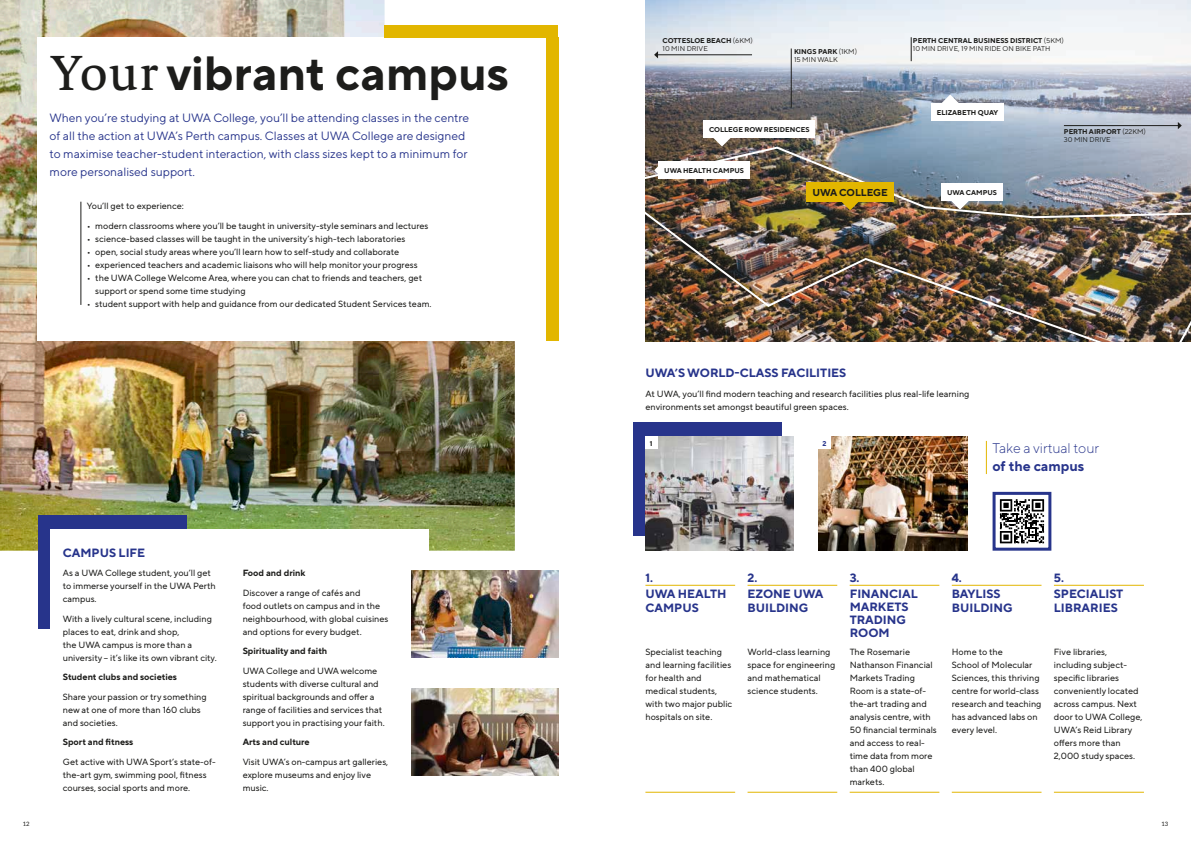
<style>
.page{position:relative;width:1191px;height:842px;background:#fff}
.page>*{position:absolute;margin:0;border:0;box-sizing:border-box;transform-origin:0 0}
.t1{font:700 48px "TT Norms Pro";color:#1d1d1b}
.t2{font:300 14px "TT Norms Pro";color:#27348b}
.t3{font:700 14px "TT Norms Pro";color:#27348b}
.t4{font:12px/18px "TT Norms Pro";color:#27348b}
.t5{font:700 12px/15.9px "TT Norms Pro";color:#27348b}
.t6{font:700 10px "TT Norms Pro";color:#1d1d1b}
.t7{font:9px/13px "TT Norms Pro";color:#1d1d1b}
.t8{font:700 9px "TT Norms Pro";color:#1d1d1b}
.t9{font:7px/8px "TT Norms Pro";color:#1d1d1b}
.t10{font:700 7px "TT Norms Pro";color:#1d1d1b}
.t11{font:700 7px "TT Norms Pro";color:#27348b}
.t12{font:6px "Lato";color:#1d1d1b}
.s1{font-family:"Novel Pro";font-weight:400}
.s2{font-weight:700}
</style>
<div class="page">
<img style="left:0;top:0;width:515px;height:551px">
<div style="left:37px;top:37px;width:509px;height:304px;background:#fff"></div>
<div style="left:546px;top:37px;width:12px;height:304px;background:#e2b600"></div>
<div style="left:384px;top:25px;width:174px;height:12px;background:#e2b600"></div>
<img style="left:645px;top:0;width:546px;height:146px">
<div style="left:931px;top:103px;width:72px;height:17px;background:#fff"></div>
<svg style="left:941px;top:95px;width:18px;height:8px"></svg>
<hr style="left:657px;top:55px;width:95px;height:1px;background:#1d1d1b">
<svg style="left:654px;top:51px;width:4px;height:7px"></svg>
<hr style="left:791px;top:49px;width:1px;height:59px;background:#1d1d1b">
<svg style="left:911px;top:37px;width:1px;height:24px"></svg>
<hr style="left:1064px;top:125px;width:114px;height:1px;background:#1d1d1b">
<svg style="left:1177px;top:122px;width:4px;height:7px"></svg>
<img style="left:645px;top:146px;width:546px;height:196px">
<div style="left:806px;top:182px;width:87px;height:20px;background:#e2b600"></div>
<svg style="left:841px;top:202px;width:18px;height:8px"></svg>
<div style="left:658px;top:162px;width:91px;height:17px;background:#fff"></div>
<div style="left:703px;top:120px;width:112px;height:18px;background:#fff"></div>
<div style="left:941px;top:184px;width:61px;height:17px;background:#fff"></div>
<svg style="left:713px;top:138px;width:17px;height:9px"></svg>
<svg style="left:951px;top:201px;width:17px;height:9px"></svg>
<div style="left:38px;top:515px;width:148px;height:113px;background:#27348b"></div>
<div style="left:50px;top:530px;width:378px;height:284px;background:#fff"></div>
<div style="left:632px;top:422px;width:149px;height:114px;background:#27348b"></div>
<img style="left:645px;top:436px;width:149px;height:114px">
<img style="left:818px;top:436px;width:149px;height:114px">
<hr style="left:645px;top:585px;width:90px;height:1px;background:#e2b600">
<hr style="left:645px;top:792px;width:90px;height:1px;background:#e2b600">
<hr style="left:747px;top:585px;width:90px;height:1px;background:#e2b600">
<hr style="left:747px;top:792px;width:90px;height:1px;background:#e2b600">
<hr style="left:849px;top:585px;width:90px;height:1px;background:#e2b600">
<hr style="left:849px;top:792px;width:90px;height:1px;background:#e2b600">
<hr style="left:951px;top:585px;width:90px;height:1px;background:#e2b600">
<hr style="left:951px;top:792px;width:90px;height:1px;background:#e2b600">
<hr style="left:1054px;top:585px;width:90px;height:1px;background:#e2b600">
<hr style="left:1054px;top:792px;width:90px;height:1px;background:#e2b600">
<div style="left:818px;top:436px;width:13px;height:13px;background:#fff"></div>
<div style="left:645px;top:436px;width:12px;height:13px;background:#fff"></div>
<hr style="left:986px;top:441px;width:1px;height:33px;background:#e2b600">
<svg style="left:1000px;top:499px;width:44px;height:44px"></svg>
<div style="left:992px;top:492px;width:59px;height:59px;border:3px solid #27348b"></div>
<img style="left:411px;top:570px;width:147px;height:87px">
<img style="left:411px;top:688px;width:147px;height:87px">
<hr style="left:81px;top:202px;width:1px;height:103px;background:#1d1d1b">
<h1 class="t1" style="left:50px;top:38px;width:460px"><span class="s1">Your</span> vibrant campus</h1>
<p class="t4" style="left:50px;top:108px;width:421px">When you’re studying at UWA College, you’ll be attending classes in the centre of all the action at UWA’s Perth campus. Classes at UWA College are designed to maximise teacher-student interaction, with class sizes kept to a minimum for more personalised support.</p>
<p class="t7" style="left:87px;top:199px;width:99px">You’ll get to experience:</p>
<p class="t7" style="left:87px;top:218px;width:343px">• modern classrooms where you’ll be taught in university-style seminars and lectures</p>
<p class="t7" style="left:87px;top:231px;width:320px">• science-based classes will be taught in the university’s high-tech laboratories</p>
<p class="t7" style="left:87px;top:244px;width:314px">• open, social study areas where you’ll learn how to self-study and collaborate</p>
<p class="t7" style="left:87px;top:257px;width:332px">• experienced teachers and academic liaisons who will help monitor your progress</p>
<p class="t7" style="left:95px;top:270px;width:328px;text-indent:-9px">• the UWA College Welcome Area, where you can chat to friends and teachers, get support or spend some time studying</p>
<p class="t7" style="left:87px;top:296px;width:346px">• student support with help and guidance from our dedicated Student Services team.</p>
<h3 class="t5" style="left:63px;top:544px;width:84px">CAMPUS LIFE</h3>
<p class="t7" style="left:63px;top:566px;width:154px">As a UWA College student, you’ll get to immerse yourself in the UWA Perth campus.</p>
<p class="t7" style="left:63px;top:612px;width:155px">With a lively cultural scene, including places to eat, drink and shop,<br>the UWA campus is more than a university – it’s like its own vibrant city.</p>
<p class="t8" style="left:63px;top:671px;width:116px">Student clubs and societies</p>
<p class="t7" style="left:63px;top:690px;width:145px">Share your passion or try something new at one of more than 160 clubs and societies.</p>
<p class="t8" style="left:63px;top:736px;width:72px">Sport and fitness</p>
<p class="t7" style="left:63px;top:755px;width:154px">Get active with UWA Sport’s state-of&shy;the-art gym, swimming pool, fitness courses, social sports and more.</p>
<p class="t8" style="left:243px;top:567px;width:64px">Food and drink</p>
<p class="t7" style="left:243px;top:586px;width:147px">Discover a range of cafés and<br>food outlets on campus and in the neighbourhood, with global cuisines and options for every budget.</p>
<p class="t8" style="left:243px;top:645px;width:86px">Spirituality and faith</p>
<p class="t7" style="left:243px;top:664px;width:143px">UWA College and UWA welcome students with diverse cultural and spiritual backgrounds and offer a range of facilities and services that support you in practising your faith.</p>
<p class="t8" style="left:243px;top:736px;width:69px">Arts and culture</p>
<p class="t7" style="left:243px;top:754px;width:147px">Visit UWA’s on-campus art galleries, explore museums and enjoy live music.</p>
<p class="t9" style="left:662px;top:36px;width:92px"><span class="s2">COTTESLOE BEACH</span> (6KM)<br>10 MIN DRIVE</p>
<p class="t9" style="left:794px;top:47px;width:64px"><span class="s2">KINGS PARK</span> (1KM)<br>15 MIN WALK</p>
<p class="t10" style="left:709px;top:124px;width:102px">COLLEGE ROW RESIDENCES</p>
<p class="t10" style="left:664px;top:166px;width:81px">UWA HEALTH CAMPUS</p>
<p class="t6" style="left:812px;top:185px;width:77px">UWA COLLEGE</p>
<p class="t9" style="left:913px;top:36px;width:152px"><span class="s2">PERTH CENTRAL BUSINESS DISTRICT</span> (5KM)<br>10 MIN DRIVE, 19 MIN RIDE ON BIKE PATH</p>
<p class="t10" style="left:936px;top:107px;width:63px">ELIZABETH QUAY</p>
<p class="t10" style="left:947px;top:188px;width:51px">UWA CAMPUS</p>
<p class="t9" style="left:1064px;top:127px;width:83px"><span class="s2">PERTH AIRPORT</span> (22KM)<br>30 MIN DRIVE</p>
<h3 class="t5" style="left:645px;top:364px;width:202px">UWA’S WORLD-CLASS FACILITIES</h3>
<p class="t7" style="left:645px;top:386px;width:325px">At UWA, you’ll find modern teaching and research facilities plus real-life learning environments set amongst beautiful green spaces.</p>
<p class="t10" style="left:650px;top:438px;width:4px">1</p>
<p class="t11" style="left:822px;top:438px;width:6px">2</p>
<h2 class="t2" style="left:992px;top:438px;width:108px">Take a virtual tour</h2>
<h2 class="t3" style="left:992px;top:456px;width:93px">of the campus</h2>
<h3 class="t5" style="left:645px;top:569px;width:82px">1.<br>UWA HEALTH</h3>
<h3 class="t5" style="left:645px;top:599px;width:55px">CAMPUS</h3>
<p class="t7" style="left:645px;top:645px;width:88px">Specialist teaching and learning facilities for health and medical students, with two major public hospitals on site.</p>
<h3 class="t5" style="left:747px;top:569px;width:77px">2.<br>EZONE UWA</h3>
<h3 class="t5" style="left:747px;top:599px;width:62px">BUILDING</h3>
<p class="t7" style="left:747px;top:645px;width:89px">World-class learning space for engineering and mathematical science students.</p>
<h3 class="t5" style="left:849px;top:569px;width:70px">3.<br>FINANCIAL</h3>
<h3 class="t5" style="left:849px;top:600px;width:60px;line-height:13px">MARKETS<br>TRADING<br>ROOM</h3>
<p class="t7" style="left:849px;top:645px;width:89px">The Rosemarie<br>Nathanson Financial<br>Markets Trading<br>Room is a state-of&shy;the-art trading and analysis centre, with<br>50 financial terminals and access to real&shy;time data from more than 400 global markets.</p>
<h3 class="t5" style="left:951px;top:569px;width:50px">4.<br>BAYLISS</h3>
<h3 class="t5" style="left:951px;top:599px;width:62px">BUILDING</h3>
<p class="t7" style="left:951px;top:645px;width:91px">Home to the<br>School of Molecular<br>Sciences, this thriving centre for world-class research and teaching has advanced labs on every level.</p>
<h3 class="t5" style="left:1054px;top:569px;width:71px">5.<br>SPECIALIST</h3>
<h3 class="t5" style="left:1054px;top:599px;width:65px">LIBRARIES</h3>
<p class="t7" style="left:1054px;top:645px;width:90px">Five libraries, including subject&shy;specific libraries conveniently located across campus. Next door to UWA College,<br>UWA’s Reid Library offers more than<br>2,000 study spaces.</p>
<p class="t12" style="left:23px;top:819px;width:8px">12</p>
<p class="t12" style="left:1161px;top:819px;width:8px">13</p>
</div>
